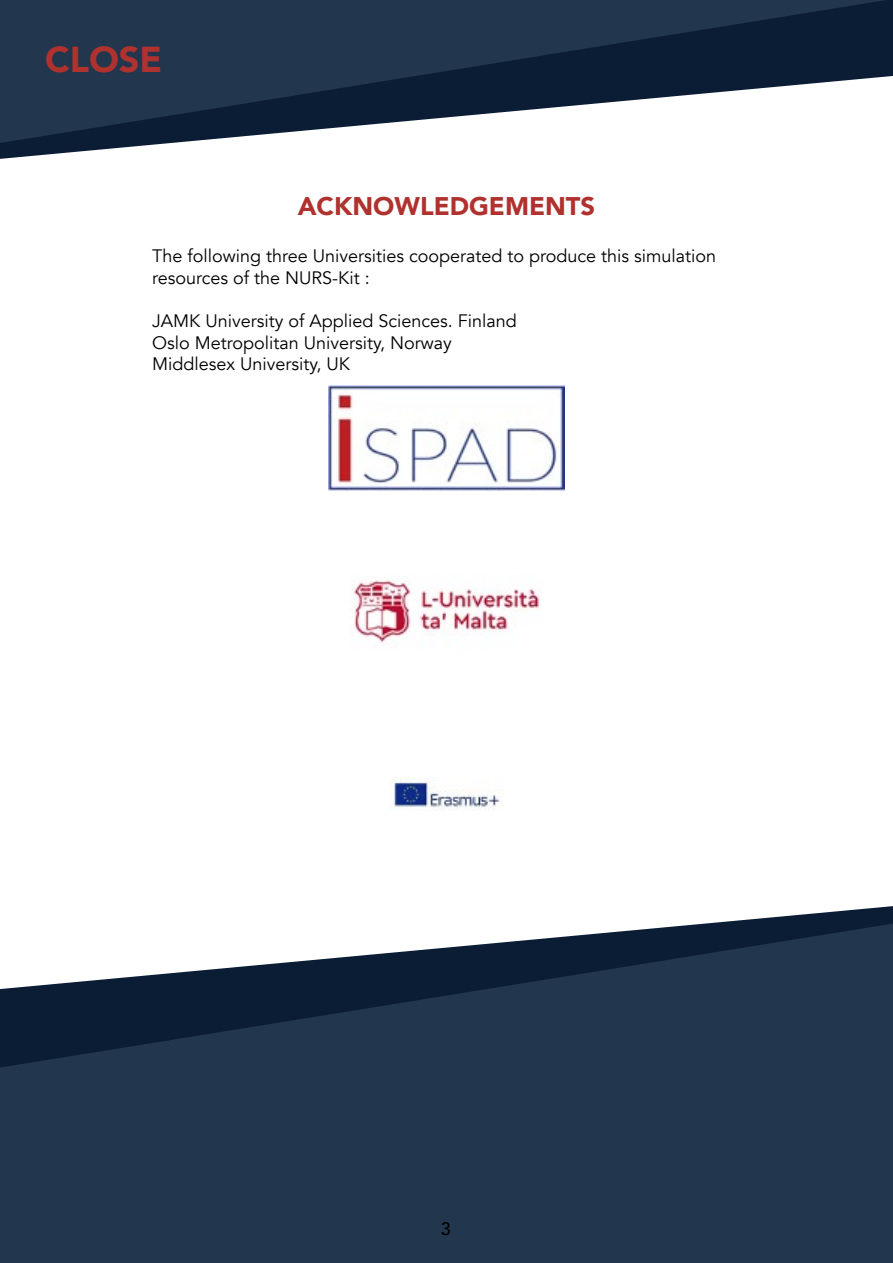
<style>
.page{position:relative;width:893px;height:1263px;background:#fff}
.page>*{position:absolute;margin:0;border:0;box-sizing:border-box;transform-origin:0 0}
.t1{font:900 36px "Avenir";color:#af322e}
.t2{font:900 25.5px "Avenir";color:#af322e}
.t3{font:18px/21.6px "Avenir";color:#000}
.t4{font:500 18px "Avenir";color:#000}
</style>
<div class="page">
<svg style="left:0;top:0;width:893px;height:159px"></svg>
<svg style="left:0;top:0;width:887px;height:143px;fill:#22364e"></svg>
<svg style="left:712px;top:906px;width:181px;height:17px"></svg>
<svg style="left:0;top:923px;width:893px;height:340px;background:#2f4258"></svg>
<img style="left:329px;top:385px;width:235px;height:105px">
<img style="left:389px;top:778px;width:113px;height:31px">
<img style="left:352px;top:576px;width:188px;height:69px">
<h1 class="t1" style="left:45px;top:29px;width:119px">CLOSE</h1>
<h2 class="t2" style="left:298px;top:184px;width:299px">ACKNOWLEDGEMENTS</h2>
<p class="t3" style="left:152px;top:245px;width:565px">The following three Universities cooperated to produce this simulation resources of the NURS-Kit :</p>
<p class="t3" style="left:152px;top:310px;width:366px">JAMK University of Applied Sciences. Finland<br>Oslo Metropolitan University, Norway<br>Middlesex University, UK</p>
<p class="t4" style="left:441px;top:1213px;width:12px">3</p>
</div>
